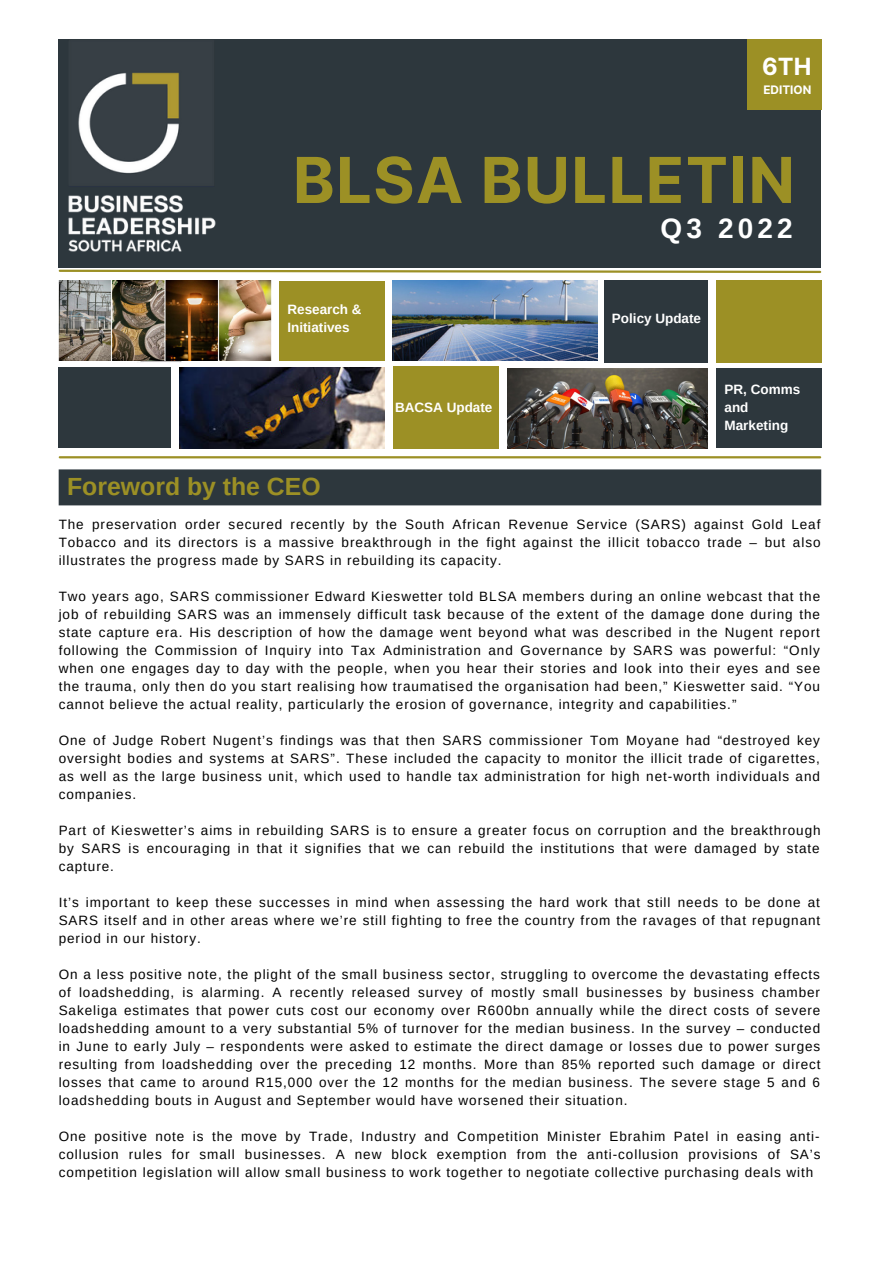
<style>
.page{position:relative;width:893px;height:1264px;background:#fff}
.page>*{position:absolute;margin:0;border:0;box-sizing:border-box;transform-origin:0 0}
.t1{font:700 63.3px "Inter";letter-spacing:.02em;color:#9c9025}
.t2{font:700 27.9px "Arimo";letter-spacing:.15em;color:#fff}
.t3{font:700 24.75px "Arimo";color:#9c9025}
.t4{font:700 23.7px "Inter";color:#fff}
.t5{font:13.5px/18px "Arimo";letter-spacing:.07em;color:#000;text-align:justify}
.t6{font:700 13.5px/18px "Arimo";color:#fff}
.t7{font:700 13.5px "Open Sans";color:#fff}
.t8{font:700 11.7px "Inter";color:#fff}
</style>
<div class="page">
<div style="left:59px;top:39px;width:762px;height:229px;background:#2d373d"></div>
<svg style="left:310px;top:270px;width:512px;height:3px"></svg>
<hr style="left:60px;top:456px;width:760px;height:2px;background:#9c9025">
<div style="left:716px;top:280px;width:106px;height:83px;background:#9c9025"></div>
<div style="left:747px;top:39px;width:74px;height:71px;background:#9c9025"></div>
<div style="left:278px;top:280px;width:106px;height:80px;background:#9c9025"></div>
<div style="left:716px;top:368px;width:106px;height:80px;background:#2d373d"></div>
<div style="left:604px;top:280px;width:103px;height:83px;background:#2d373d"></div>
<div style="left:59px;top:367px;width:112px;height:81px;background:#2d373d"></div>
<div style="left:393px;top:367px;width:105px;height:82px;background:#9c9025"></div>
<img style="left:58px;top:39px;width:252px;height:275px">
<img style="left:393px;top:280px;width:204px;height:80px">
<img style="left:59px;top:360px;width:205px;height:3px">
<img style="left:179px;top:367px;width:205px;height:81px">
<img style="left:59px;top:280px;width:212px;height:80px">
<img style="left:507px;top:368px;width:201px;height:80px">
<div style="left:59px;top:469px;width:762px;height:36px;background:#2d373d"></div>
<h3 class="t4" style="left:762px;top:52px;width:51px">6TH</h3>
<p class="t8" style="left:763px;top:83px;width:49px">EDITION</p>
<h1 class="t1" style="left:293px;top:142px;width:503px">BLSA BULLETIN</h1>
<h2 class="t2" style="left:660px;top:213px;width:134px">Q3 2022</h2>
<p class="t6" style="left:287px;top:300px;width:76px">Research &amp;<br>Initiatives</p>
<h3 class="t3" style="left:67px;top:473px;width:255px">Foreword by the CEO</h3>
<p class="t6" style="left:395px;top:399px;width:99px">BACSA Update</p>
<p class="t7" style="left:608px;top:308px;width:70px">Policy and</p>
<p class="t6" style="left:612px;top:309px;width:91px">Policy Update</p>
<p class="t6" style="left:724px;top:380px;width:77px">PR, Comms and<br>Marketing</p>
<p class="t5" style="left:59px;top:515px;width:763px">The preservation order secured recently by the South African Revenue Service (SARS) against Gold Leaf Tobacco and its directors is a massive breakthrough in the fight against the illicit tobacco trade – but also illustrates the progress made by SARS in rebuilding its capacity.</p>
<p class="t5" style="left:59px;top:587px;width:763px">Two years ago, SARS commissioner Edward Kieswetter told BLSA members during an online webcast that the job of rebuilding SARS was an immensely difficult task because of the extent of the damage done during the state capture era. His description of how the damage went beyond what was described in the Nugent report following the Commission of Inquiry into Tax Administration and Governance by SARS was powerful: “Only when one engages day to day with the people, when you hear their stories and look into their eyes and see the trauma, only then do you start realising how traumatised the organisation had been,” Kieswetter said. “You cannot believe the actual reality, particularly the erosion of governance, integrity and capabilities.”</p>
<p class="t5" style="left:59px;top:731px;width:762px">One of Judge Robert Nugent’s findings was that then SARS commissioner Tom Moyane had “destroyed key oversight bodies and systems at SARS”. These included the capacity to monitor the illicit trade of cigarettes, as well as the large business unit, which used to handle tax administration for high net-worth individuals and companies.</p>
<p class="t5" style="left:59px;top:821px;width:763px">Part of Kieswetter’s aims in rebuilding SARS is to ensure a greater focus on corruption and the breakthrough by SARS is encouraging in that it signifies that we can rebuild the institutions that were damaged by state capture.</p>
<p class="t5" style="left:59px;top:893px;width:763px">It’s important to keep these successes in mind when assessing the hard work that still needs to be done at SARS itself and in other areas where we’re still fighting to free the country from the ravages of that repugnant period in our history.</p>
<p class="t5" style="left:59px;top:964px;width:763px">On a less positive note, the plight of the small business sector, struggling to overcome the devastating effects of loadshedding, is alarming. A recently released survey of mostly small businesses by business chamber Sakeliga estimates that power cuts cost our economy over R600bn annually while the direct costs of severe loadshedding amount to a very substantial 5% of turnover for the median business. In the survey – conducted in June to early July – respondents were asked to estimate the direct damage or losses due to power surges resulting from loadshedding over the preceding 12 months. More than 85% reported such damage or direct losses that came to around R15,000 over the 12 months for the median business. The severe stage 5 and 6 loadshedding bouts in August and September would have worsened their situation.</p>
<p class="t5" style="left:59px;top:1126px;width:763px">One positive note is the move by Trade, Industry and Competition Minister Ebrahim Patel in easing anti&shy;collusion rules for small businesses. A new block exemption from the anti-collusion provisions of SA’s competition legislation will allow small business to work together to negotiate collective purchasing deals with</p>
</div>
